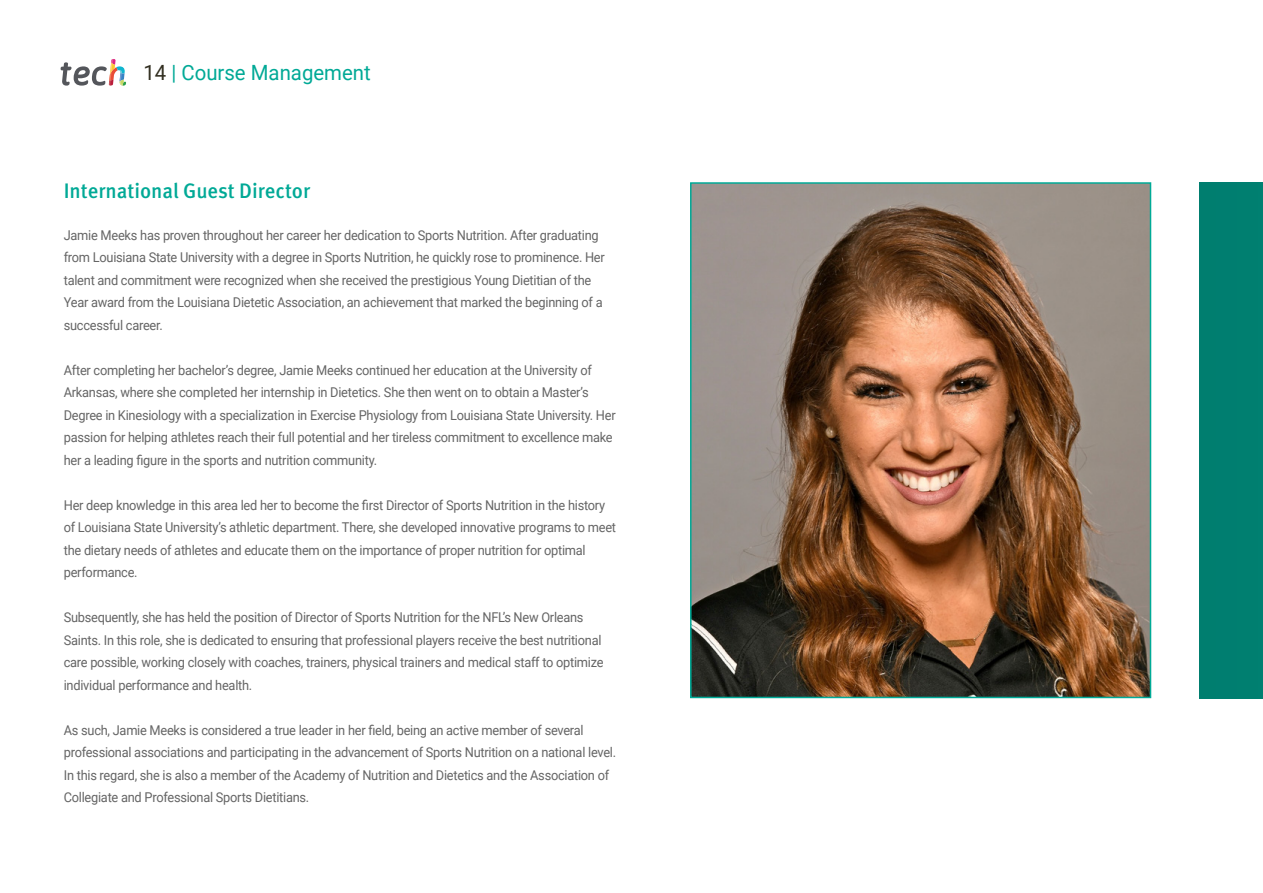
<style>
.page{position:relative;width:1263px;height:893px;background:#fff}
.page>*{position:absolute;margin:0;border:0;box-sizing:border-box;transform-origin:0 0}
.t1{font:500 21px "Meta Pro";color:#00a996}
.t2{font:21px "Roboto";color:#00a996}
.t3{font:13.5px/22.5px "Roboto";letter-spacing:-.02em;color:#656565;scale:.95 1}
.s1{color:#312e20}
</style>
<div class="page">
<svg style="left:61px;top:59px;width:65px;height:27px"></svg>
<img style="left:693px;top:185px;width:455px;height:510px">
<div style="left:690px;top:182px;width:461px;height:516px;border:2px solid #00aa97"></div>
<div style="left:1199px;top:182px;width:64px;height:516px;background:#007e70"></div>
<h1 class="t2" style="left:144px;top:57px;width:229px"><span class="s1">14</span> | Course Management</h1>
<h1 class="t1" style="left:64px;top:177px;width:248px">International Guest Director</h1>
<p class="t3" style="left:64px;top:223px;width:571px">Jamie Meeks has proven throughout her career her dedication to Sports Nutrition. After graduating from Louisiana State University with a degree in Sports Nutrition, he quickly rose to prominence. Her talent and commitment were recognized when she received the prestigious Young Dietitian of the Year award from the Louisiana Dietetic Association, an achievement that marked the beginning of a successful career.</p>
<p class="t3" style="left:64px;top:358px;width:582px">After completing her bachelor’s degree, Jamie Meeks continued her education at the University of Arkansas, where she completed her internship in Dietetics. She then went on to obtain a Master’s Degree in Kinesiology with a specialization in Exercise Physiology from Louisiana State University. Her passion for helping athletes reach their full potential and her tireless commitment to excellence make her a leading figure in the sports and nutrition community.</p>
<p class="t3" style="left:64px;top:493px;width:583px">Her deep knowledge in this area led her to become the first Director of Sports Nutrition in the history of Louisiana State University’s athletic department. There, she developed innovative programs to meet the dietary needs of athletes and educate them on the importance of proper nutrition for optimal performance.</p>
<p class="t3" style="left:64px;top:606px;width:570px">Subsequently, she has held the position of Director of Sports Nutrition for the NFL’s New Orleans Saints. In this role, she is dedicated to ensuring that professional players receive the best nutritional care possible, working closely with coaches, trainers, physical trainers and medical staff to optimize individual performance and health.</p>
<p class="t3" style="left:64px;top:718px;width:583px">As such, Jamie Meeks is considered a true leader in her field, being an active member of several professional associations and participating in the advancement of Sports Nutrition on a national level.<br>In this regard, she is also a member of the Academy of Nutrition and Dietetics and the Association of Collegiate and Professional Sports Dietitians.</p>
</div>
